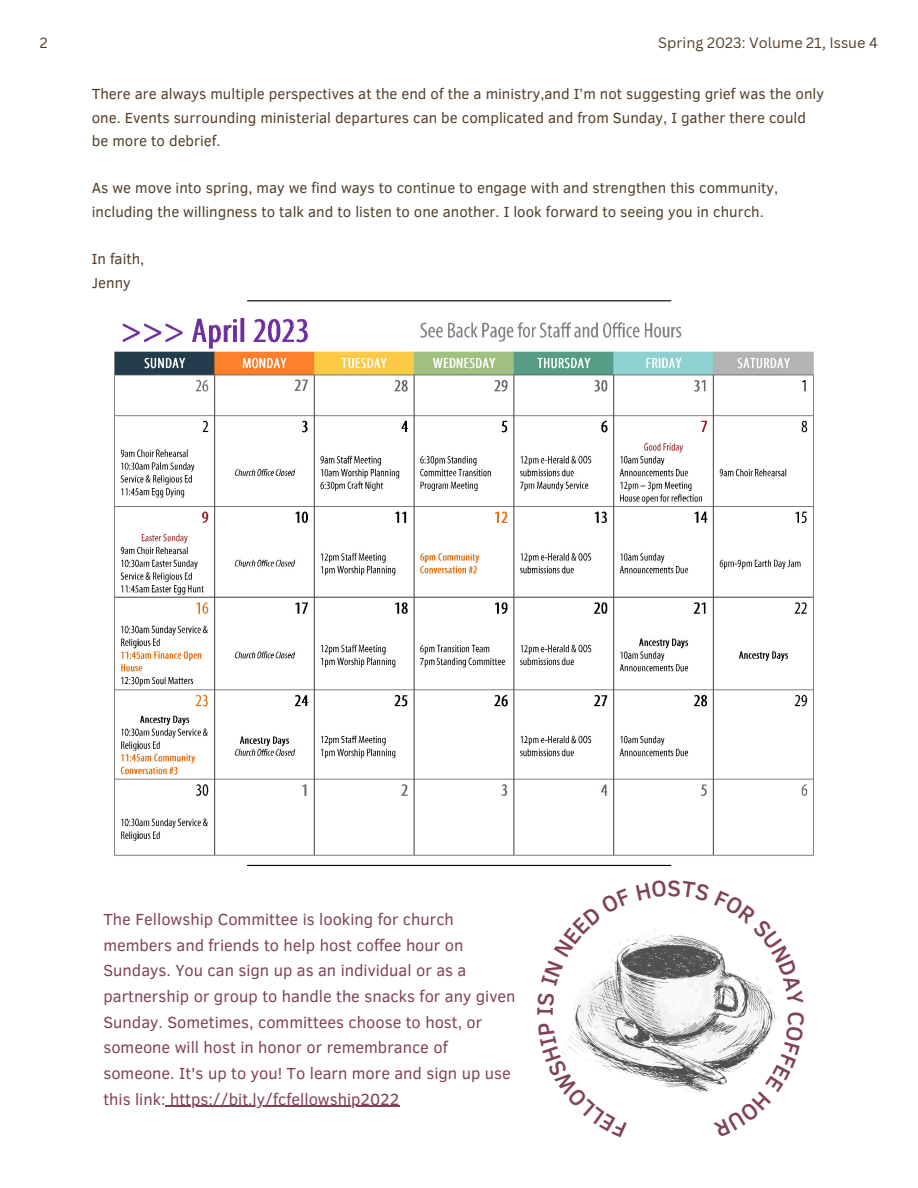
<style>
.page{position:relative;width:918px;height:1188px;background:#fff}
.page>*{position:absolute;margin:0;border:0;box-sizing:border-box;transform-origin:0 0}
.t1{font:16.5px/25.7px "Clear Sans";color:#814256}
.t2{font:15px/23.7px "Clear Sans";color:#523e27}
.t3{font:14.55px "Canva Sans";color:#523e27}
.t4{font:14.4px "Canva Sans";color:#523e27}
</style>
<div class="page">
<img style="left:114px;top:317px;width:700px;height:539px">
<hr style="left:247px;top:300px;width:424px;height:1px;background:#000">
<hr style="left:247px;top:865px;width:424px;height:1px;background:#000">
<hr style="left:166px;top:1106px;width:234px;height:1px;background:#814256">
<svg style="left:558px;top:929px;width:218px;height:164px"></svg>
<p class="t4" style="left:40px;top:33px;width:9px">2</p>
<p class="t3" style="left:658px;top:33px;width:221px">Spring 2023: Volume 21, Issue 4</p>
<p class="t2" style="left:92px;top:81px;width:734px">There are always multiple perspectives at the end of the a ministry,and I’m not suggesting grief was the only one. Events surrounding ministerial departures can be complicated and from Sunday, I gather there could be more to debrief.</p>
<p class="t2" style="left:92px;top:176px;width:688px">As we move into spring, may we find ways to continue to engage with and strengthen this community, including the willingness to talk and to listen to one another. I look forward to seeing you in church.</p>
<p class="t2" style="left:92px;top:246px;width:54px">In faith,<br>Jenny</p>
<p class="t1" style="left:103px;top:905px;width:414px">The Fellowship Committee is looking for church members and friends to help host coffee hour on Sundays. You can sign up as an individual or as a partnership or group to handle the snacks for any given Sunday. Sometimes, committees choose to host, or someone will host in honor or remembrance of someone. It's up to you! To learn more and sign up use this link: https://bit.ly/fcfellowship2022</p>
</div>
